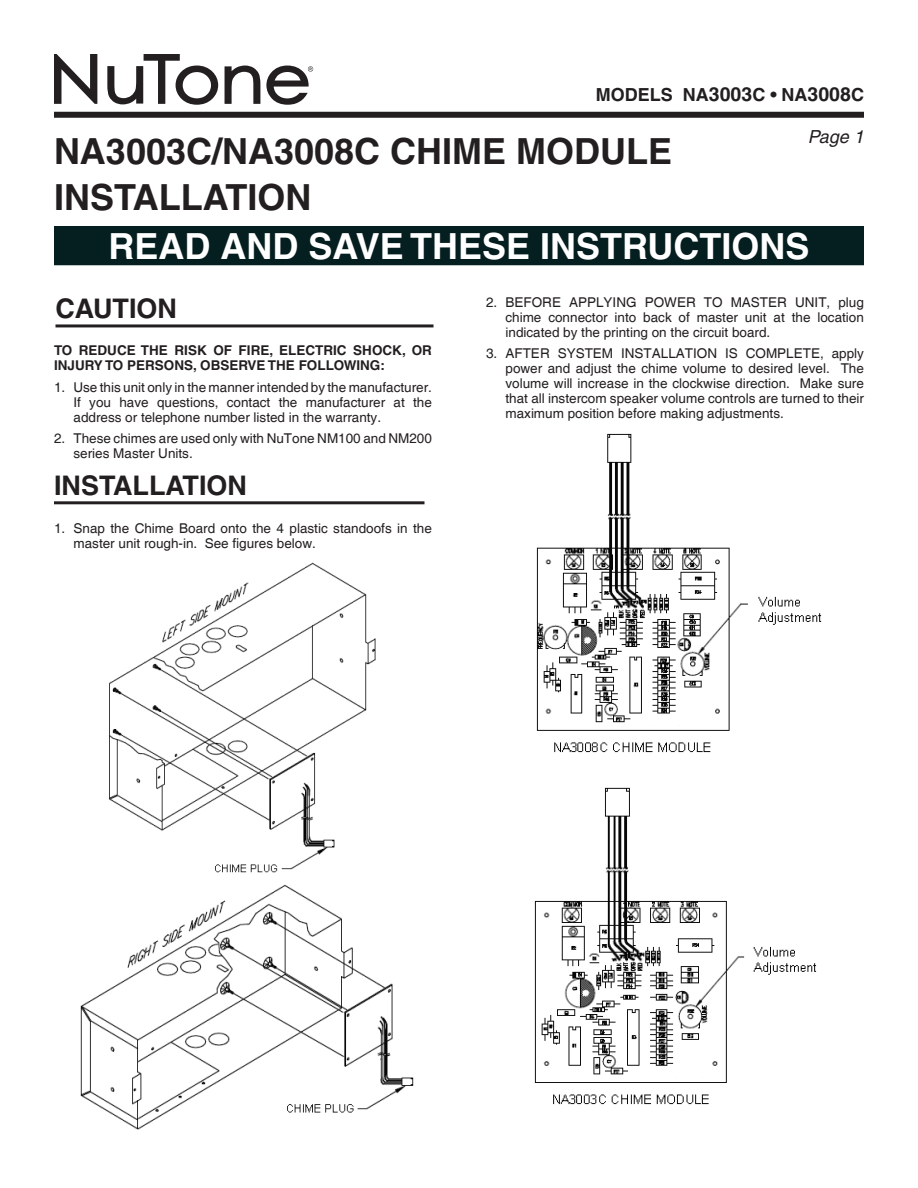
<style>
.page{position:relative;width:918px;height:1188px;background:#fff}
.page>*{position:absolute;margin:0;border:0;box-sizing:border-box;transform-origin:0 0}
.Main_Heading{font:700 36px "Helvetica";color:#231f20}
.Read_and_Save{font:700 36px "Helvetica";color:#fff}
.Section_Heading{font:700 27px "Helvetica";color:#231f20}
.Model_Nos{font:700 18px "Helvetica";color:#231f20}
.Page_No{font:italic 18px "Helvetica";color:#231f20}
.Body_Text__Numbers{font:13.5px/15px "Helvetica";color:#231f20;text-align:justify}
.Body_Text__Bold{font:700 13.5px/15px "Helvetica";color:#231f20}
.s1{font-size:19.5px}
</style>
<div class="page">
<div style="left:54px;top:112px;width:810px;height:6px;background:#231f20"></div>
<svg style="left:54px;top:54px;width:259px;height:51px"></svg>
<hr style="left:56px;top:324px;width:378px;height:3px;background:#231f20">
<div style="left:54px;top:227px;width:810px;height:39px;background:#051e1f"></div>
<hr style="left:54px;top:265px;width:810px;height:3px;background:#fff">
<hr style="left:54px;top:501px;width:370px;height:3px;background:#231f20">
<img style="left:108px;top:562px;width:268px;height:311px">
<img style="left:80px;top:884px;width:333px;height:245px">
<img style="left:536px;top:433px;width:286px;height:320px">
<img style="left:534px;top:787px;width:283px;height:318px">
<p class="Model_Nos" style="left:596px;top:84px;width:270px">MODELS NA<span class="s1">3003</span>C • NA<span class="s1">3008</span>C</p>
<p class="Page_No" style="left:808px;top:126px;width:43px">Page</p>
<p class="Main_Heading" style="left:54px;top:130px;width:620px">NA3003C/NA3008C CHIME MODULE</p>
<p class="Main_Heading" style="left:54px;top:175px;width:259px">INSTALLATION</p>
<p class="Read_and_Save" style="left:109px;top:224px;width:702px">READ AND SAVE THESE INSTRUCTIONS</p>
<p class="Section_Heading" style="left:56px;top:292px;width:123px">CAUTION</p>
<p class="Body_Text__Bold" style="left:54px;top:343px;width:380px">TO REDUCE THE RISK OF FIRE, ELECTRIC SHOCK, OR<br>INJURY TO PERSONS, OBSERVE THE FOLLOWING:</p>
<p class="Body_Text__Numbers" style="left:74px;top:380px;width:360px;text-indent:-20px">1. Use this unit only in the manner intended by the manufacturer.<br>If you have questions, contact the manufacturer at the address or telephone number listed in the warranty.</p>
<p class="Body_Text__Numbers" style="left:74px;top:432px;width:360px;text-indent:-20px">2. These chimes are used only with NuTone NM100 and NM200 series Master Units.</p>
<p class="Section_Heading" style="left:54px;top:469px;width:195px">INSTALLATION</p>
<p class="Body_Text__Numbers" style="left:74px;top:522px;width:360px;text-indent:-20px">1. Snap the Chime Board onto the 4 plastic standoofs in the master unit rough-in. See figures below.</p>
<p class="Body_Text__Numbers" style="left:506px;top:295px;width:360px;text-indent:-20px">2. BEFORE APPLYING POWER TO MASTER UNIT, plug chime connector into back of master unit at the location indicated by the printing on the circuit board.</p>
<p class="Body_Text__Numbers" style="left:506px;top:347px;width:360px;text-indent:-20px">3. AFTER SYSTEM INSTALLATION IS COMPLETE, apply power and adjust the chime volume to desired level. The volume will increase in the clockwise direction. Make sure that all instercom speaker volume controls are turned to their maximum position before making adjustments.</p>
</div>
